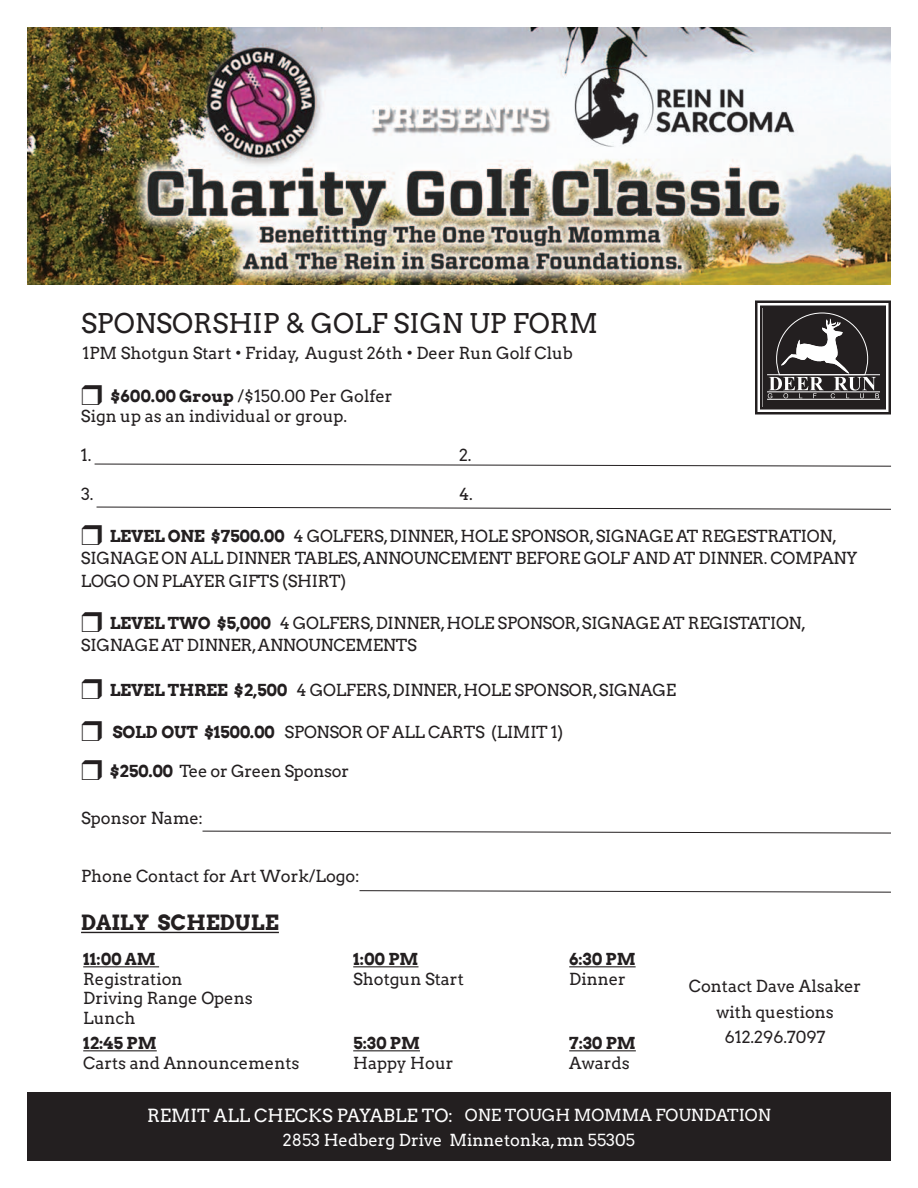
<style>
.page{position:relative;width:918px;height:1188px;background:#fff}
.page>*{position:absolute;margin:0;border:0;box-sizing:border-box;transform-origin:0 0}
.t1{font:27px "Arvo";color:#231f20}
.t2{font:700 21px "Arvo";color:#231f20}
.t3{font:18px "Arvo";color:#fff}
.t4{font:16.5px/22.5px "Arvo";letter-spacing:-.015em;color:#231f20}
.t5{font:700 16.5px "Arvo";color:#231f20}
.t6{font:16.5px "Arvo";color:#fff}
.s1{font-weight:700}
.s2{font-size:16.5px}
</style>
<div class="page">
<img style="left:27px;top:27px;width:864px;height:257px">
<div style="left:27px;top:1092px;width:864px;height:69px;background:#231f20"></div>
<svg style="left:94px;top:463px;width:797px;height:4px"></svg>
<svg style="left:96px;top:506px;width:795px;height:4px"></svg>
<svg style="left:202px;top:830px;width:689px;height:4px"></svg>
<svg style="left:359px;top:890px;width:532px;height:3px"></svg>
<div style="left:763px;top:308px;width:121px;height:99px;background:#231f20"></div>
<hr style="left:767px;top:374px;width:113px;height:1px;background:#fff">
<hr style="left:767px;top:391px;width:113px;height:1px;background:#fff">
<hr style="left:767px;top:399px;width:113px;height:1px;background:#fff">
<svg style="left:768px;top:312px;width:111px;height:86px"></svg>
<div style="left:755px;top:301px;width:136px;height:114px;border:2px solid #231f20"></div>
<div style="left:760px;top:306px;width:126px;height:104px;border:2px solid #231f20"></div>
<hr style="left:83px;top:966px;width:76px;height:1px;background:#231f20">
<hr style="left:353px;top:966px;width:66px;height:1px;background:#231f20">
<hr style="left:569px;top:966px;width:67px;height:1px;background:#231f20">
<hr style="left:83px;top:1050px;width:74px;height:1px;background:#231f20">
<hr style="left:353px;top:1050px;width:67px;height:1px;background:#231f20">
<hr style="left:569px;top:1050px;width:67px;height:1px;background:#231f20">
<hr style="left:81px;top:932px;width:198px;height:1px;background:#231f20">
<h1 class="t1" style="left:81px;top:308px;width:518px">SPONSORSHIP &amp; GOLF SIGN UP FORM</h1>
<p class="t4" style="left:82px;top:342px;width:492px">1PM Shotgun Start • Friday, August 26th • Deer Run Golf Club</p>
<p class="t4" style="left:81px;top:387px;width:313px;line-height:19.5px;text-indent:30px"><span class="s1">$600.00 Group</span> /$150.00 Per Golfer<br>Sign up as an individual or group.</p>
<p class="t4" style="left:81px;top:444px;width:12px">1.</p>
<p class="t4" style="left:459px;top:444px;width:14px">2.</p>
<p class="t4" style="left:81px;top:483px;width:14px">3.</p>
<p class="t4" style="left:459px;top:483px;width:15px">4.</p>
<p class="t4" style="left:81px;top:525px;width:778px;text-indent:29px"><span class="s1">LEVEL ONE $7500.00</span> 4 GOLFERS,DINNER,HOLE SPONSOR,SIGNAGE AT REGESTRATION,<br>SIGNAGE ON ALL DINNER TABLES,ANNOUNCEMENT BEFORE GOLF AND AT DINNER. COMPANY<br>LOGO ON PLAYER GIFTS (SHIRT)</p>
<p class="t4" style="left:81px;top:612px;width:727px;text-indent:29px"><span class="s1">LEVEL TWO $5,000</span> 4 GOLFERS,DINNER,HOLE SPONSOR,SIGNAGE AT REGISTATION,<br>SIGNAGE AT DINNER,ANNOUNCEMENTS</p>
<p class="t4" style="left:110px;top:679px;width:568px"><span class="s1">LEVEL THREE $2,500</span> 4 GOLFERS,DINNER,HOLE SPONSOR,SIGNAGE</p>
<p class="t4" style="left:113px;top:721px;width:452px"><span class="s1">SOLD OUT $1500.00</span> SPONSOR OF ALL CARTS (LIMIT 1)</p>
<p class="t4" style="left:110px;top:760px;width:241px"><span class="s1">$250.00</span> Tee or Green Sponsor</p>
<p class="t4" style="left:81px;top:807px;width:124px">Sponsor Name:</p>
<p class="t4" style="left:81px;top:865px;width:280px">Phone Contact for Art Work/Logo:</p>
<p class="t2" style="left:81px;top:910px;width:199px">DAILY SCHEDULE</p>
<p class="t5" style="left:83px;top:949px;width:74px">11:00 AM</p>
<p class="t5" style="left:353px;top:949px;width:67px">1:00 PM</p>
<p class="t5" style="left:569px;top:949px;width:68px">6:30 PM</p>
<p class="t4" style="left:83px;top:968px;width:101px">Registration</p>
<p class="t4" style="left:353px;top:968px;width:112px">Shotgun Start</p>
<p class="t4" style="left:569px;top:968px;width:58px">Dinner</p>
<p class="t4" style="left:83px;top:989px;width:171px;line-height:19.5px">Driving Range Opens<br>Lunch</p>
<p class="t5" style="left:83px;top:1033px;width:75px">12:45 PM</p>
<p class="t5" style="left:353px;top:1033px;width:68px">5:30 PM</p>
<p class="t5" style="left:569px;top:1033px;width:68px">7:30 PM</p>
<p class="t4" style="left:83px;top:1052px;width:218px">Carts and Announcements</p>
<p class="t4" style="left:353px;top:1052px;width:102px">Happy Hour</p>
<p class="t4" style="left:569px;top:1052px;width:62px">Awards</p>
<p class="t4" style="left:689px;top:974px;width:174px;line-height:25.5px;text-align:center">Contact Dave Alsaker with questions<br>612.296.7097</p>
<p class="t3" style="left:147px;top:1105px;width:625px">REMIT ALL CHECKS PAYABLE TO: <span class="s2">ONE TOUGH MOMMA FOUNDATION</span></p>
<p class="t6" style="left:283px;top:1130px;width:354px">2853 Hedberg Drive Minnetonka,mn 55305</p>
</div>
